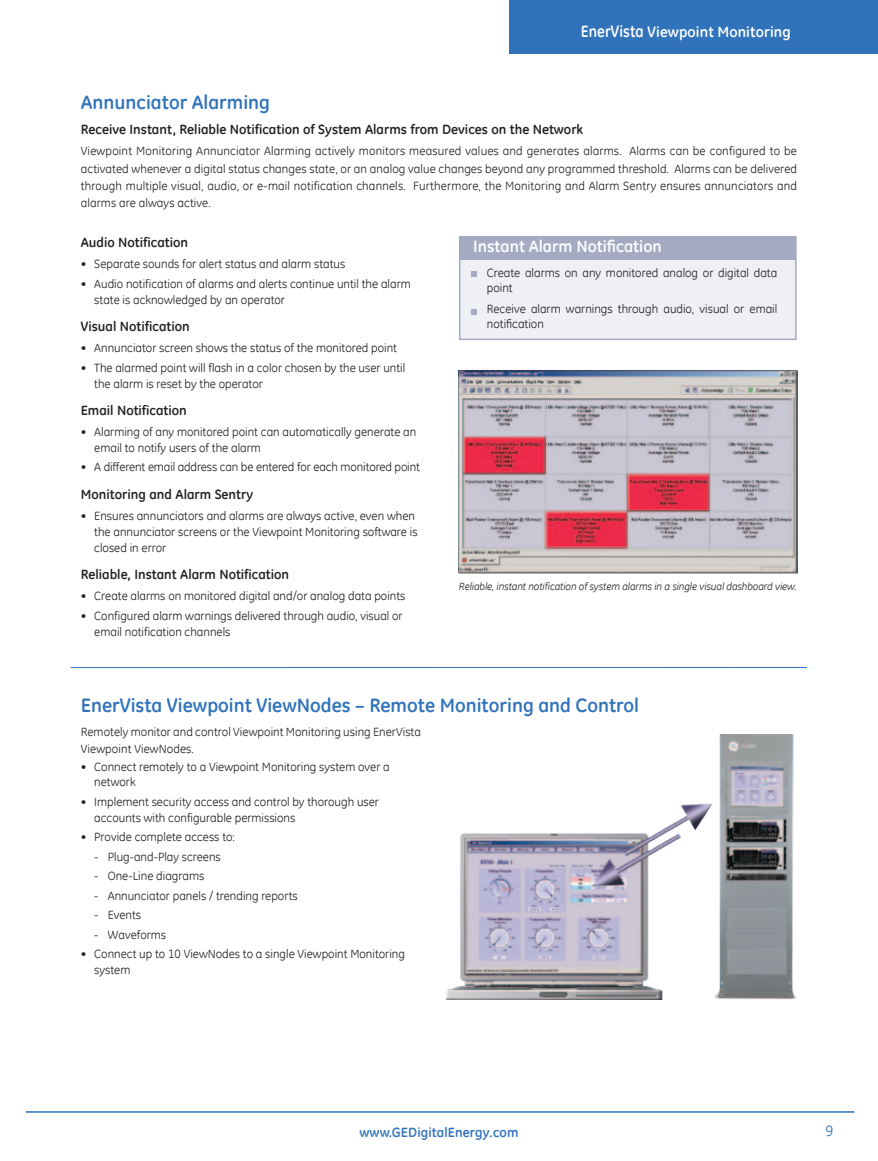
<style>
.page{position:relative;width:878px;height:1161px;background:#fff}
.page>*{position:absolute;margin:0;border:0;box-sizing:border-box;transform-origin:0 0}
.t1{font:700 19.5px "GE Inspira";color:#3073ba}
.t2{font:700 16.5px "GE Inspira";color:#fff}
.t3{font:700 15px "GE Inspira";letter-spacing:.005em;color:#fff}
.t4{font:15px "GE Inspira";color:#3073ba}
.t5{font:700 13.5px "GE Inspira";color:#231f20}
.t6{font:700 13.5px "GE Inspira";letter-spacing:.005em;color:#3073ba}
.t7{font:12px/15.8px "GE Inspira";color:#231f20}
.t8{font:italic 10.5px "GE Inspira";letter-spacing:-.01em;color:#231f20}
.s1{font-size:16.5px}
</style>
<div class="page">
<div style="left:509px;top:0;width:369px;height:54px;background:#3073ba"></div>
<hr style="left:26px;top:1111px;width:828px;height:2px;background:#3073ba">
<div style="left:459px;top:236px;width:337px;height:104px;background:#eff0f4;border:2px solid #a4aac2"></div>
<svg style="left:471px;top:271px;width:6px;height:6px"></svg>
<svg style="left:471px;top:309px;width:6px;height:5px"></svg>
<div style="left:459px;top:237px;width:336px;height:23px;background:#a4aac2"></div>
<img style="left:458px;top:370px;width:339px;height:204px">
<img style="left:447px;top:735px;width:350px;height:265px">
<hr style="left:71px;top:667px;width:736px;height:1px;background:#3073ba">
<p class="t3" style="left:581px;top:22px;width:211px"><span class="s1">EnerVista</span> Viewpoint Monitoring</p>
<h1 class="t1" style="left:81px;top:90px;width:191px">Annunciator Alarming</h1>
<p class="t5" style="left:81px;top:121px;width:504px">Receive Instant, Reliable Notification of System Alarms from Devices on the Network</p>
<p class="t7" style="left:81px;top:142px;width:717px;line-height:17.2px;text-align:justify">Viewpoint Monitoring Annunciator Alarming actively monitors measured values and generates alarms. Alarms can be configured to be activated whenever a digital status changes state, or an analog value changes beyond any programmed threshold. Alarms can be delivered through multiple visual, audio, or e-mail notification channels. Furthermore, the Monitoring and Alarm Sentry ensures annunciators and alarms are always active.</p>
<p class="t5" style="left:81px;top:234px;width:109px">Audio Notification</p>
<p class="t7" style="left:81px;top:256px;width:266px">• Separate sounds for alert status and alarm status</p>
<p class="t7" style="left:94px;top:276px;width:318px;text-indent:-14px">• Audio notification of alarms and alerts continue until the alarm state is acknowledged by an operator</p>
<p class="t5" style="left:81px;top:318px;width:110px">Visual Notification</p>
<p class="t7" style="left:81px;top:340px;width:318px">• Annunciator screen shows the status of the monitored point</p>
<p class="t7" style="left:94px;top:360px;width:312px;text-indent:-14px">• The alarmed point will flash in a color chosen by the user until the alarm is reset by the operator</p>
<p class="t5" style="left:81px;top:402px;width:108px">Email Notification</p>
<p class="t7" style="left:94px;top:424px;width:323px;text-indent:-14px">• Alarming of any monitored point can automatically generate an email to notify users of the alarm</p>
<p class="t7" style="left:81px;top:459px;width:340px">• A different email address can be entered for each monitored point</p>
<p class="t5" style="left:81px;top:486px;width:174px">Monitoring and Alarm Sentry</p>
<p class="t7" style="left:94px;top:508px;width:325px;text-indent:-14px">• Ensures annunciators and alarms are always active, even when the annunciator screens or the Viewpoint Monitoring software is closed in error</p>
<p class="t5" style="left:81px;top:566px;width:210px">Reliable, Instant Alarm Notification</p>
<p class="t7" style="left:81px;top:588px;width:326px">• Create alarms on monitored digital and/or analog data points</p>
<p class="t7" style="left:94px;top:608px;width:310px;text-indent:-14px">• Configured alarm warnings delivered through audio, visual or email notification channels</p>
<h2 class="t2" style="left:473px;top:235px;width:190px">Instant Alarm Notification</h2>
<p class="t7" style="left:487px;top:266px;width:292px;line-height:15px">Create alarms on any monitored analog or digital data point</p>
<p class="t7" style="left:487px;top:302px;width:292px;line-height:15px">Receive alarm warnings through audio, visual or email notification</p>
<p class="t8" style="left:459px;top:580px;width:339px">Reliable, instant notification of system alarms in a single visual dashboard view.</p>
<h1 class="t1" style="left:81px;top:693px;width:559px">EnerVista Viewpoint ViewNodes – Remote Monitoring and Control</h1>
<p class="t7" style="left:81px;top:723px;width:342px;line-height:17.2px">Remotely monitor and control Viewpoint Monitoring using EnerVista<br>Viewpoint ViewNodes.</p>
<p class="t7" style="left:94px;top:758px;width:297px;text-indent:-14px">• Connect remotely to a Viewpoint Monitoring system over a network</p>
<p class="t7" style="left:94px;top:794px;width:286px;text-indent:-14px">• Implement security access and control by thorough user accounts with configurable permissions</p>
<p class="t7" style="left:81px;top:829px;width:156px">• Provide complete access to:</p>
<p class="t7" style="left:94px;top:848px;width:128px">- Plug-and-Play screens</p>
<p class="t7" style="left:94px;top:868px;width:111px">- One-Line diagrams</p>
<p class="t7" style="left:94px;top:887px;width:205px">- Annunciator panels / trending reports</p>
<p class="t7" style="left:94px;top:907px;width:48px">- Events</p>
<p class="t7" style="left:94px;top:926px;width:73px">- Waveforms</p>
<p class="t7" style="left:94px;top:946px;width:312px;text-indent:-14px">• Connect up to 10 ViewNodes to a single Viewpoint Monitoring system</p>
<p class="t6" style="left:359px;top:1123px;width:161px">www.GEDigitalEnergy.com</p>
<p class="t4" style="left:825px;top:1121px;width:9px">9</p>
</div>
